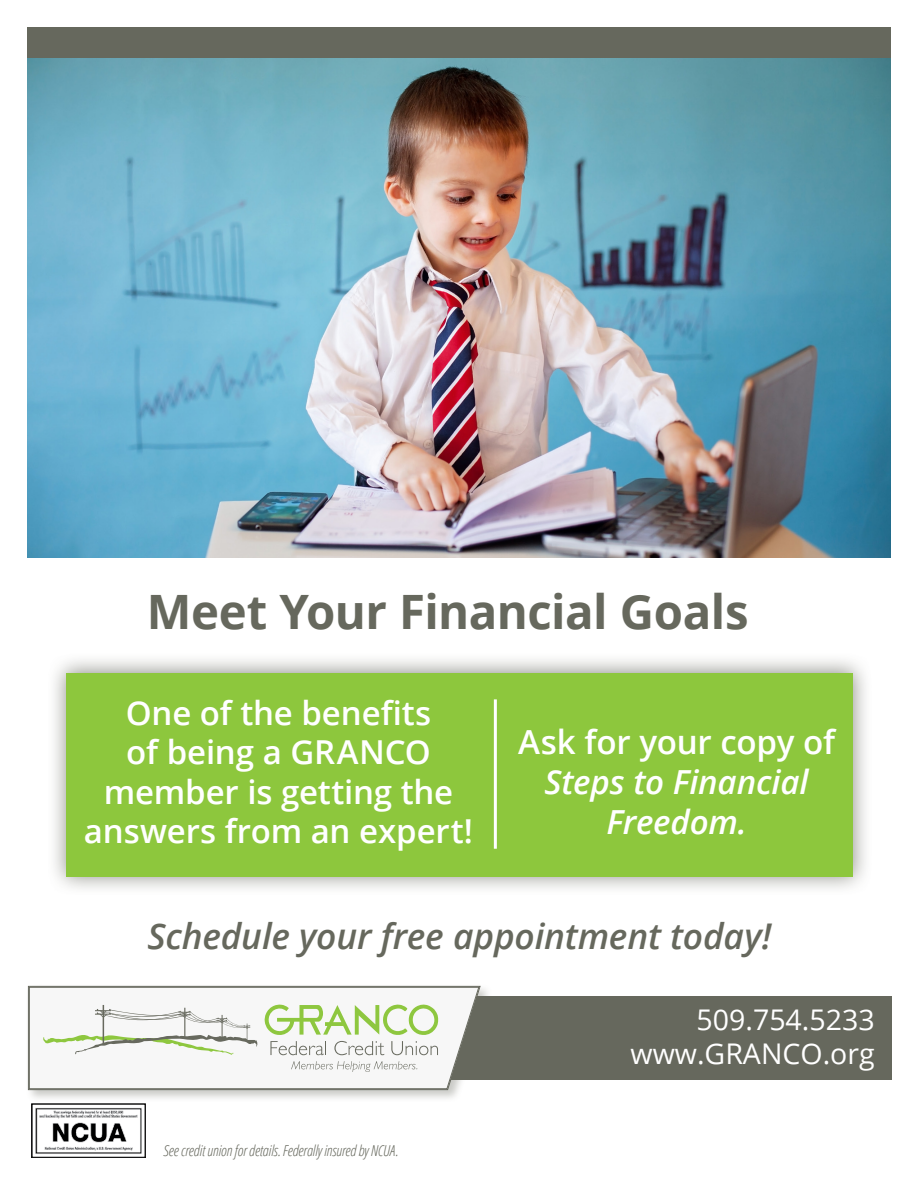
<style>
.page{position:relative;width:918px;height:1188px;background:#fff}
.page>*{position:absolute;margin:0;border:0;box-sizing:border-box;transform-origin:0 0}
.t1{font:700 47.4px "Open Sans";letter-spacing:-.01em;color:#66685d}
.t2{font:italic 600 35.4px "Open Sans";letter-spacing:-.005em;color:#66685d}
.t3{font:italic 600 33.15px/39.8px "Open Sans";letter-spacing:-.005em;color:#fff;text-align:center}
.t4{font:600 33.15px "Open Sans";letter-spacing:-.005em;color:#fff}
.t5{font:600 33px/39.6px "Open Sans";letter-spacing:-.005em;color:#fff;text-align:center}
.t6{font:28.5px/34.2px "Open Sans";color:#fff;text-align:right}
.t7{font:italic 300 condensed 15px "Open Sans";letter-spacing:-.01em;color:#66685d}
</style>
<div class="page">
<div style="left:46px;top:653px;width:827px;height:243px;background:#66685d;opacity:.75"></div>
<div style="left:66px;top:673px;width:787px;height:204px;background:#8dc73d"></div>
<img style="left:35px;top:1108px;width:107px;height:46px">
<div style="left:32px;top:1104px;width:114px;height:54px;border:1px solid #000"></div>
<img style="left:28px;top:57px;width:863px;height:500px">
<div style="left:28px;top:27px;width:863px;height:30px;background:#66685d"></div>
<div style="left:180px;top:996px;width:712px;height:84px;background:#66685d"></div>
<div style="left:26px;top:984px;width:467px;height:119px;background:#66685d;opacity:.35"></div>
<svg style="left:28px;top:985px;width:453px;height:105px;background:#969790"></svg>
<svg style="left:29px;top:987px;width:450px;height:102px"></svg>
<svg style="left:43px;top:1005px;width:215px;height:51px"></svg>
<svg style="left:265px;top:1005px;width:173px;height:30px;background:#d1e5b5"></svg>
<svg style="left:291px;top:1061px;width:126px;height:11px"></svg>
<svg style="left:270px;top:1041px;width:56px;height:14px"></svg>
<svg style="left:334px;top:1041px;width:50px;height:14px"></svg>
<svg style="left:391px;top:1041px;width:47px;height:14px"></svg>
<hr style="left:494px;top:699px;width:3px;height:150px;background:#fff">
<h1 class="t1" style="left:147px;top:579px;width:603px">Meet Your Financial Goals</h1>
<p class="t5" style="left:84px;top:692px;width:391px">One of the benefits<br>of being a GRANCO member is getting the answers from an expert!</p>
<p class="t4" style="left:518px;top:719px;width:319px">Ask for your copy of</p>
<p class="t3" style="left:545px;top:761px;width:266px">Steps to Financial<br>Freedom.</p>
<p class="t2" style="left:148px;top:912px;width:625px">Schedule your free appointment today!</p>
<p class="t7" style="left:163px;top:1140px;width:236px">See credit union for details. Federally insured by NCUA.</p>
<p class="t6" style="left:631px;top:1002px;width:246px">509.754.5233 www.GRANCO.org</p>
</div>
